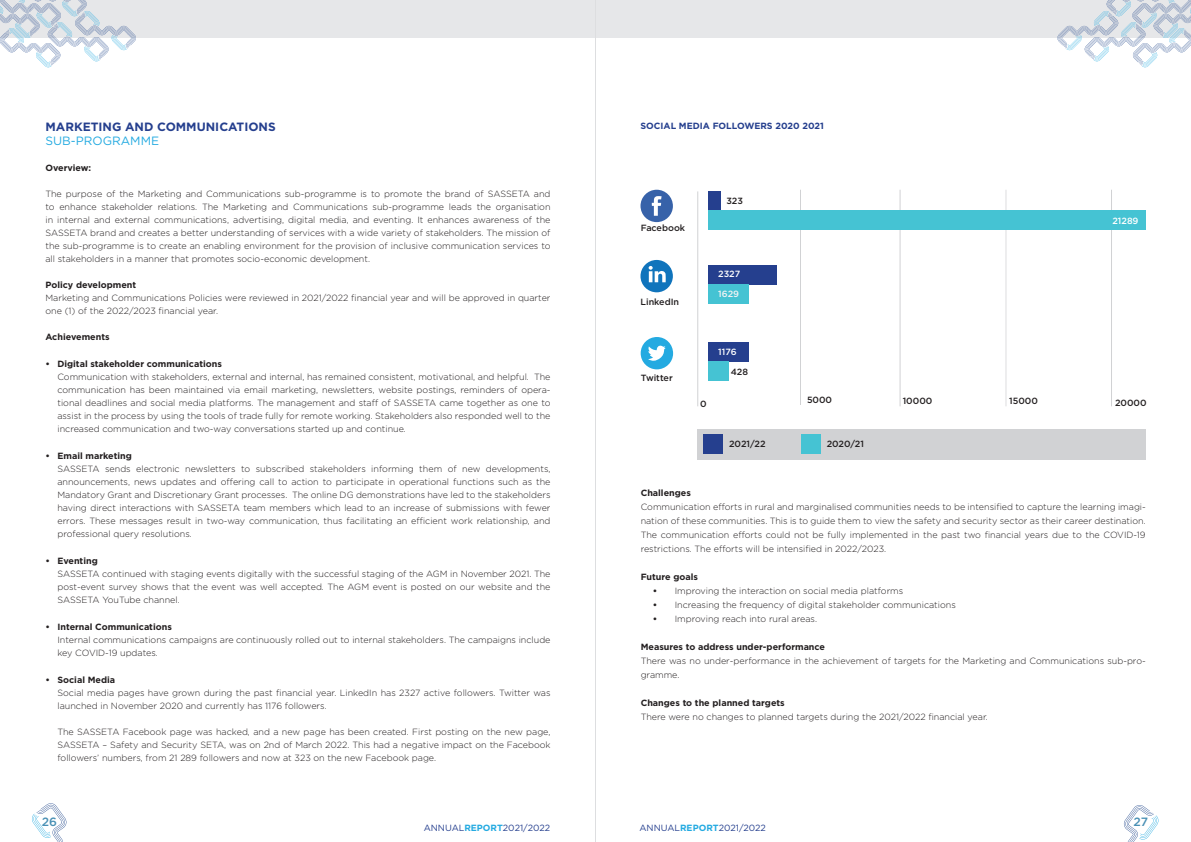
<style>
.page{position:relative;width:1191px;height:842px;background:#fff}
.page>*{position:absolute;margin:0;border:0;box-sizing:border-box;transform-origin:0 0}
.t1{font:700 12px "Gotham";color:#253f8e}
.t2{font:12px "Gotham";color:#24aae1}
.t3{font:500 12px "Gotham";color:#4990b5}
.t4{font:300 9px/13px "Gotham";color:#231f20;text-align:justify}
.t5{font:700 9px "Gotham";color:#231f20}
.t6{font:500 9px "Gotham";color:#231f20}
.t7{font:9px "Gotham";color:#253f8e}
.t8{font:700 9px "Gotham";color:#253f8e}
.t9{font:500 9px "Gotham";color:#fff}
.t10{font:500 9px "Gotham";color:#f2f3f4}
.s1{font-weight:700}
.s2{font-weight:700;color:#24aae1}
</style>
<div class="page">
<svg style="left:32px;top:803px;width:35px;height:39px"></svg>
<svg style="left:1123px;top:805px;width:36px;height:37px"></svg>
<div style="left:697px;top:429px;width:448px;height:30px;background:#d1d2d4"></div>
<svg style="left:640px;top:190px;width:33px;height:32px"></svg>
<svg style="left:640px;top:260px;width:33px;height:32px"></svg>
<svg style="left:640px;top:337px;width:33px;height:32px"></svg>
<hr style="left:697px;top:191px;width:1px;height:215px;background:#d1d2d4">
<hr style="left:800px;top:190px;width:1px;height:215px;background:#d1d2d4">
<hr style="left:899px;top:190px;width:1px;height:216px;background:#d1d2d4">
<hr style="left:1005px;top:190px;width:1px;height:216px;background:#dddee0">
<hr style="left:1111px;top:190px;width:1px;height:216px;background:#d1d2d4">
<div style="left:708px;top:265px;width:68px;height:19px;background:#253f8e"></div>
<div style="left:708px;top:342px;width:40px;height:19px;background:#253f8e"></div>
<div style="left:708px;top:191px;width:12px;height:19px;background:#253f8e"></div>
<div style="left:703px;top:435px;width:19px;height:19px;background:#253f8e"></div>
<div style="left:801px;top:435px;width:19px;height:19px;background:#45c3d3"></div>
<div style="left:708px;top:284px;width:40px;height:19px;background:#45c3d3"></div>
<div style="left:708px;top:361px;width:20px;height:19px;background:#45c3d3"></div>
<div style="left:708px;top:210px;width:438px;height:19px;background:#45c3d3"></div>
<div style="left:0;top:0;width:1191px;height:37px;background:#e6e7e9"></div>
<svg style="left:1057px;top:0;width:134px;height:68px"></svg>
<svg style="left:0;top:0;width:136px;height:68px"></svg>
<hr style="left:595px;top:0;width:1px;height:842px;background:#dddee0">
<h1 class="t1" style="left:45px;top:119px;width:232px">MARKETING AND COMMUNICATIONS</h1>
<h1 class="t2" style="left:45px;top:133px;width:115px">SUB-PROGRAMME</h1>
<p class="t5" style="left:45px;top:162px;width:47px">Overview:</p>
<p class="t4" style="left:45px;top:187px;width:506px">The purpose of the Marketing and Communications sub-programme is to promote the brand of SASSETA and to enhance stakeholder relations. The Marketing and Communications sub-programme leads the organisation in internal and external communications, advertising, digital media, and eventing. It enhances awareness of the SASSETA brand and creates a better understanding of services with a wide variety of stakeholders. The mission of the sub-programme is to create an enabling environment for the provision of inclusive communication services to all stakeholders in a manner that promotes socio-economic development.</p>
<p class="t5" style="left:45px;top:279px;width:92px">Policy development</p>
<p class="t4" style="left:45px;top:291px;width:506px">Marketing and Communications Policies were reviewed in 2021/2022 financial year and will be approved in quarter one (1) of the 2022/2023 financial year.</p>
<p class="t5" style="left:45px;top:331px;width:66px">Achievements</p>
<p class="t5" style="left:45px;top:358px;width:178px">• Digital stakeholder communications</p>
<p class="t4" style="left:57px;top:370px;width:494px">Communication with stakeholders, external and internal, has remained consistent, motivational, and helpful. The communication has been maintained via email marketing, newsletters, website postings, reminders of opera&shy;tional deadlines and social media platforms. The management and staff of SASSETA came together as one to assist in the process by using the tools of trade fully for remote working. Stakeholders also responded well to the increased communication and two-way conversations started up and continue.</p>
<p class="t5" style="left:45px;top:450px;width:88px">• Email marketing</p>
<p class="t4" style="left:57px;top:462px;width:494px">SASSETA sends electronic newsletters to subscribed stakeholders informing them of new developments, announcements, news updates and offering call to action to participate in operational functions such as the Mandatory Grant and Discretionary Grant processes. The online DG demonstrations have led to the stakeholders having direct interactions with SASSETA team members which lead to an increase of submissions with fewer errors. These messages result in two-way communication, thus facilitating an efficient work relationship, and professional query resolutions.</p>
<p class="t5" style="left:45px;top:555px;width:54px">• Eventing</p>
<p class="t4" style="left:57px;top:567px;width:494px">SASSETA continued with staging events digitally with the successful staging of the AGM in November 2021. The post-event survey shows that the event was well accepted. The AGM event is posted on our website and the SASSETA YouTube channel.</p>
<p class="t5" style="left:45px;top:621px;width:128px">• Internal Communications</p>
<p class="t4" style="left:57px;top:633px;width:494px">Internal communications campaigns are continuously rolled out to internal stakeholders. The campaigns include key COVID-19 updates.</p>
<p class="t5" style="left:45px;top:674px;width:71px">• Social Media</p>
<p class="t4" style="left:57px;top:686px;width:494px">Social media pages have grown during the past financial year. LinkedIn has 2327 active followers. Twitter was launched in November 2020 and currently has 1176 followers.</p>
<p class="t4" style="left:57px;top:725px;width:495px">The SASSETA Facebook page was hacked, and a new page has been created. First posting on the new page, SASSETA – Safety and Security SETA, was on 2nd of March 2022. This had a negative impact on the Facebook followers’ numbers, from 21 289 followers and now at 323 on the new Facebook page.</p>
<p class="t8" style="left:640px;top:120px;width:185px">SOCIAL MEDIA FOLLOWERS 2020 2021</p>
<p class="t6" style="left:640px;top:222px;width:46px">Facebook</p>
<p class="t6" style="left:640px;top:296px;width:40px">LinkedIn</p>
<p class="t6" style="left:726px;top:195px;width:18px">323</p>
<p class="t9" style="left:718px;top:268px;width:24px">2327</p>
<p class="t10" style="left:718px;top:288px;width:22px">1629</p>
<p class="t6" style="left:640px;top:372px;width:34px">Twitter</p>
<p class="t6" style="left:700px;top:397px;width:8px">0</p>
<p class="t9" style="left:718px;top:346px;width:20px">1176</p>
<p class="t6" style="left:730px;top:365px;width:19px">428</p>
<p class="t6" style="left:807px;top:394px;width:27px">5000</p>
<p class="t6" style="left:729px;top:438px;width:38px">2021/22</p>
<p class="t6" style="left:826px;top:438px;width:39px">2020/21</p>
<p class="t9" style="left:1112px;top:215px;width:28px">21289</p>
<p class="t6" style="left:902px;top:395px;width:31px">10000</p>
<p class="t6" style="left:1009px;top:395px;width:30px">15000</p>
<p class="t6" style="left:1115px;top:397px;width:33px">20000</p>
<p class="t5" style="left:640px;top:487px;width:52px">Challenges</p>
<p class="t4" style="left:640px;top:499px;width:506px;line-height:14px">Communication efforts in rural and marginalised communities needs to be intensified to capture the learning imagi&shy;nation of these communities. This is to guide them to view the safety and security sector as their career destination.<br>The communication efforts could not be fully implemented in the past two financial years due to the COVID-19 restrictions. The efforts will be intensified in 2022/2023.</p>
<p class="t5" style="left:640px;top:571px;width:59px">Future goals</p>
<p class="t4" style="left:652px;top:584px;width:252px"><span class="s1">•</span> Improving the interaction on social media platforms</p>
<p class="t4" style="left:652px;top:598px;width:305px"><span class="s1">•</span> Increasing the frequency of digital stakeholder communications</p>
<p class="t4" style="left:652px;top:612px;width:166px"><span class="s1">•</span> Improving reach into rural areas.</p>
<p class="t5" style="left:640px;top:641px;width:186px">Measures to address under-performance</p>
<p class="t4" style="left:640px;top:653px;width:506px;line-height:14px">There was no under-performance in the achievement of targets for the Marketing and Communications sub-pro&shy;gramme.</p>
<p class="t5" style="left:640px;top:697px;width:146px">Changes to the planned targets</p>
<p class="t4" style="left:640px;top:710px;width:349px">There were no changes to planned targets during the 2021/2022 financial year.</p>
<h1 class="t3" style="left:42px;top:814px;width:17px">26</h1>
<h1 class="t3" style="left:1133px;top:813px;width:16px">27</h1>
<p class="t7" style="left:424px;top:822px;width:128px">ANNUAL<span class="s2">REPORT</span>2021/2022</p>
<p class="t7" style="left:639px;top:822px;width:128px">ANNUAL<span class="s2">REPORT</span>2021/2022</p>
</div>
